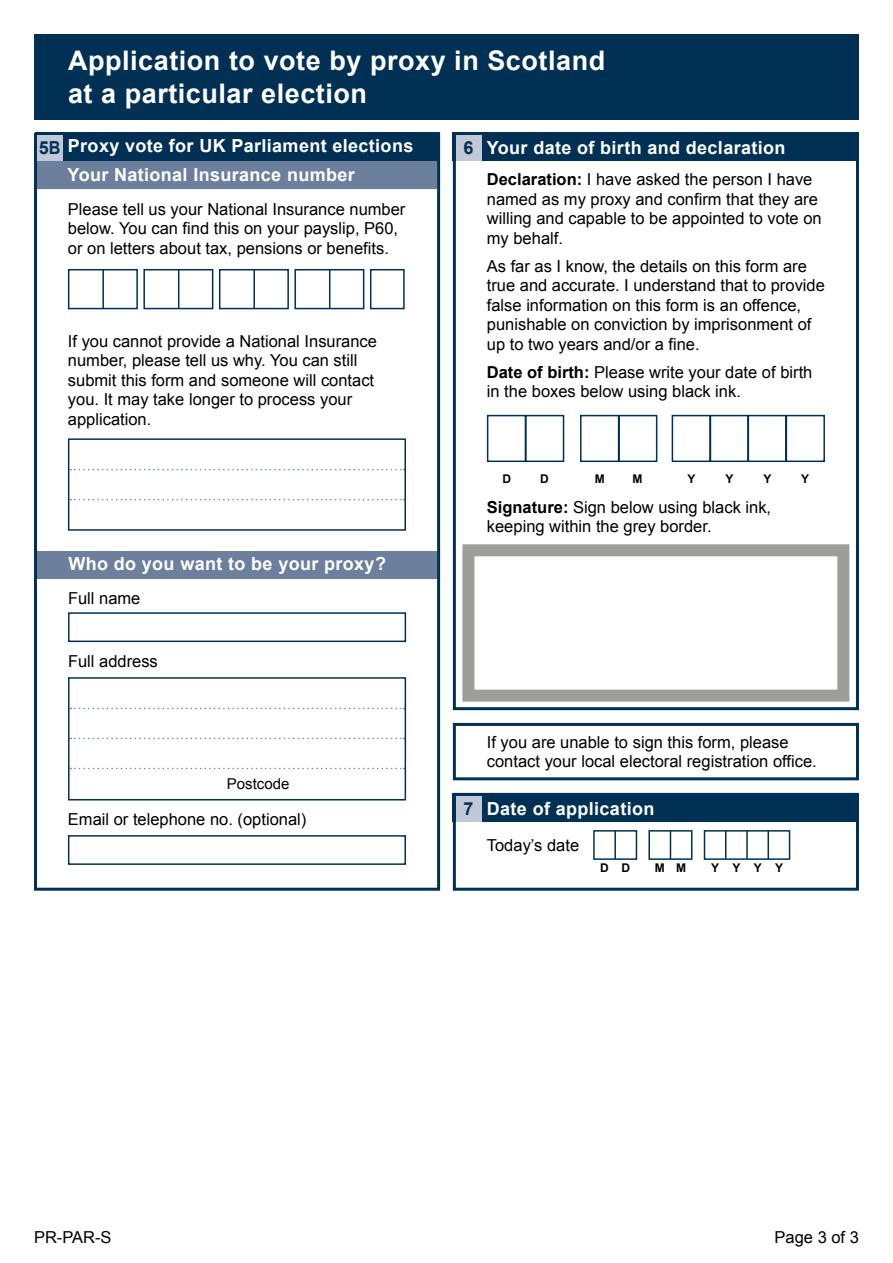
<style>
.page{position:relative;width:893px;height:1263px;background:#fff}
.page>*{position:absolute;margin:0;border:0;box-sizing:border-box;transform-origin:0 0}
.t1{font:700 27px/32.4px "Arial";letter-spacing:.02em;color:#fff}
.t2{font:700 18px "Arial";letter-spacing:.02em;color:#fff}
.t3{font:16.5px/19.5px "Arial";color:#000}
.t4{font:15px "Arial";color:#000}
.t5{font:700 12px "Arial";color:#000}
.s1{color:#003154}
.s2{font-weight:700}
</style>
<div class="page">
<div style="left:37px;top:552px;width:401px;height:27px;background:#6c809d"></div>
<div style="left:453px;top:793px;width:406px;height:98px;border:3px solid #003154"></div>
<div style="left:453px;top:793px;width:406px;height:28px;background:#003154"></div>
<div style="left:456px;top:796px;width:25px;height:25px;background:#c1c8d8"></div>
<div style="left:704px;top:830px;width:86px;height:30px;background:#fff;border:2px solid #003154"></div>
<svg style="left:725px;top:831px;width:1px;height:28px"></svg>
<hr style="left:746px;top:831px;width:2px;height:28px;background:#003154">
<hr style="left:767px;top:831px;width:2px;height:28px;background:#003154">
<div style="left:648px;top:830px;width:44px;height:30px;background:#fff;border:2px solid #003154"></div>
<svg style="left:670px;top:831px;width:1px;height:28px"></svg>
<div style="left:593px;top:830px;width:44px;height:30px;background:#fff;border:2px solid #003154"></div>
<hr style="left:614px;top:831px;width:2px;height:28px;background:#003154">
<div style="left:453px;top:723px;width:406px;height:57px;border:3px solid #003154"></div>
<div style="left:453px;top:155px;width:406px;height:555px;border:3px solid #003154"></div>
<div style="left:453px;top:132px;width:406px;height:28px;background:#003154"></div>
<div style="left:456px;top:135px;width:25px;height:25px;background:#c1c8d8"></div>
<svg style="left:486px;top:414px;width:339px;height:49px"></svg>
<div style="left:462px;top:544px;width:387px;height:158px;border:12px solid #9d9d9c"></div>
<div style="left:68px;top:612px;width:338px;height:30px;background:#fff;border:2px solid #003154"></div>
<svg style="left:71px;top:708px;width:331px;height:1px"></svg>
<svg style="left:71px;top:738px;width:331px;height:1px"></svg>
<svg style="left:71px;top:768px;width:331px;height:1px"></svg>
<div style="left:68px;top:677px;width:338px;height:123px;border:2px solid #003154"></div>
<div style="left:38px;top:161px;width:398px;height:28px;background:#6c809d"></div>
<div style="left:68px;top:835px;width:338px;height:30px;background:#fff;border:2px solid #003154"></div>
<div style="left:34px;top:133px;width:406px;height:758px;border:3px solid #003154"></div>
<div style="left:35px;top:132px;width:405px;height:29px;background:#003154"></div>
<div style="left:37px;top:135px;width:25px;height:26px;background:#c1c8d8"></div>
<div style="left:219px;top:269px;width:70px;height:40px;background:#fff;border:2px solid #003154"></div>
<hr style="left:253px;top:270px;width:2px;height:39px;background:#003154">
<div style="left:294px;top:269px;width:70px;height:40px;background:#fff;border:2px solid #003154"></div>
<hr style="left:329px;top:270px;width:1px;height:39px;background:#003154">
<div style="left:143px;top:269px;width:70px;height:40px;background:#fff;border:2px solid #003154"></div>
<hr style="left:178px;top:270px;width:1px;height:39px;background:#003154">
<div style="left:68px;top:269px;width:70px;height:40px;background:#fff;border:2px solid #003154"></div>
<hr style="left:102px;top:270px;width:2px;height:39px;background:#003154">
<div style="left:370px;top:269px;width:35px;height:40px;background:#fff;border:2px solid #003154"></div>
<svg style="left:71px;top:469px;width:331px;height:1px"></svg>
<svg style="left:71px;top:499px;width:331px;height:1px"></svg>
<div style="left:68px;top:438px;width:338px;height:93px;border:2px solid #003154"></div>
<div style="left:34px;top:34px;width:825px;height:85px;background:#003154"></div>
<h1 class="t1" style="left:68px;top:45px;width:539px">Application to vote by proxy in Scotland at a particular election</h1>
<h2 class="t2" style="left:39px;top:134px;width:376px"><span class="s1">5B</span> Proxy vote for UK Parliament elections</h2>
<h3 class="t2" style="left:68px;top:163px;width:289px">Your National Insurance number</h3>
<p class="t3" style="left:68px;top:199px;width:339px">Please tell us your National Insurance number below. You can find this on your payslip, P60, or on letters about tax, pensions or benefits.</p>
<h2 class="t2" style="left:464px;top:136px;width:323px"><span class="s1">6</span> Your date of birth and declaration</h2>
<p class="t3" style="left:487px;top:170px;width:336px"><span class="s2">Declaration:</span> I have asked the person I have named as my proxy and confirm that they are willing and capable to be appointed to vote on my behalf.</p>
<p class="t3" style="left:487px;top:256px;width:340px">As far as I know, the details on this form are true and accurate. I understand that to provide false information on this form is an offence, punishable on conviction by imprisonment of up to two years and/or a fine.</p>
<p class="t3" style="left:487px;top:362px;width:327px"><span class="s2">Date of birth:</span> Please write your date of birth in the boxes below using black ink.</p>
<p class="t3" style="left:68px;top:331px;width:311px">If you cannot provide a National Insurance number, please tell us why. You can still submit this form and someone will contact you. It may take longer to process your application.</p>
<p class="t5" style="left:502px;top:471px;width:10px">D</p>
<p class="t5" style="left:540px;top:471px;width:10px">D</p>
<p class="t5" style="left:595px;top:471px;width:11px">M</p>
<p class="t5" style="left:633px;top:471px;width:11px">M</p>
<p class="t5" style="left:687px;top:471px;width:10px">Y</p>
<p class="t5" style="left:725px;top:471px;width:10px">Y</p>
<p class="t5" style="left:763px;top:471px;width:10px">Y</p>
<p class="t5" style="left:801px;top:471px;width:10px">Y</p>
<h3 class="t2" style="left:68px;top:552px;width:319px">Who do you want to be your proxy?</h3>
<p class="t3" style="left:68px;top:588px;width:74px">Full name</p>
<p class="t3" style="left:68px;top:651px;width:91px">Full address</p>
<p class="t4" style="left:227px;top:774px;width:64px">Postcode</p>
<p class="t3" style="left:68px;top:809px;width:240px">Email or telephone no. (optional)</p>
<p class="t3" style="left:487px;top:497px;width:286px"><span class="s2">Signature:</span> Sign below using black ink, keeping within the grey border.</p>
<p class="t3" style="left:487px;top:732px;width:331px">If you are unable to sign this form, please contact your local electoral registration office.</p>
<h2 class="t2" style="left:464px;top:797px;width:192px"><span class="s1">7</span> Date of application</h2>
<p class="t3" style="left:487px;top:836px;width:94px">Today’s date</p>
<p class="t5" style="left:600px;top:860px;width:10px">D</p>
<p class="t5" style="left:655px;top:860px;width:11px">M</p>
<p class="t5" style="left:711px;top:860px;width:10px">Y</p>
<p class="t5" style="left:754px;top:860px;width:10px">Y</p>
<p class="t5" style="left:621px;top:860px;width:10px">D</p>
<p class="t5" style="left:676px;top:860px;width:11px">M</p>
<p class="t5" style="left:732px;top:860px;width:10px">Y</p>
<p class="t5" style="left:775px;top:860px;width:10px">Y</p>
<p class="t3" style="left:34px;top:1228px;width:79px">PR-PAR-S</p>
<p class="t3" style="left:774px;top:1228px;width:86px">Page 3 of 3</p>
</div>
